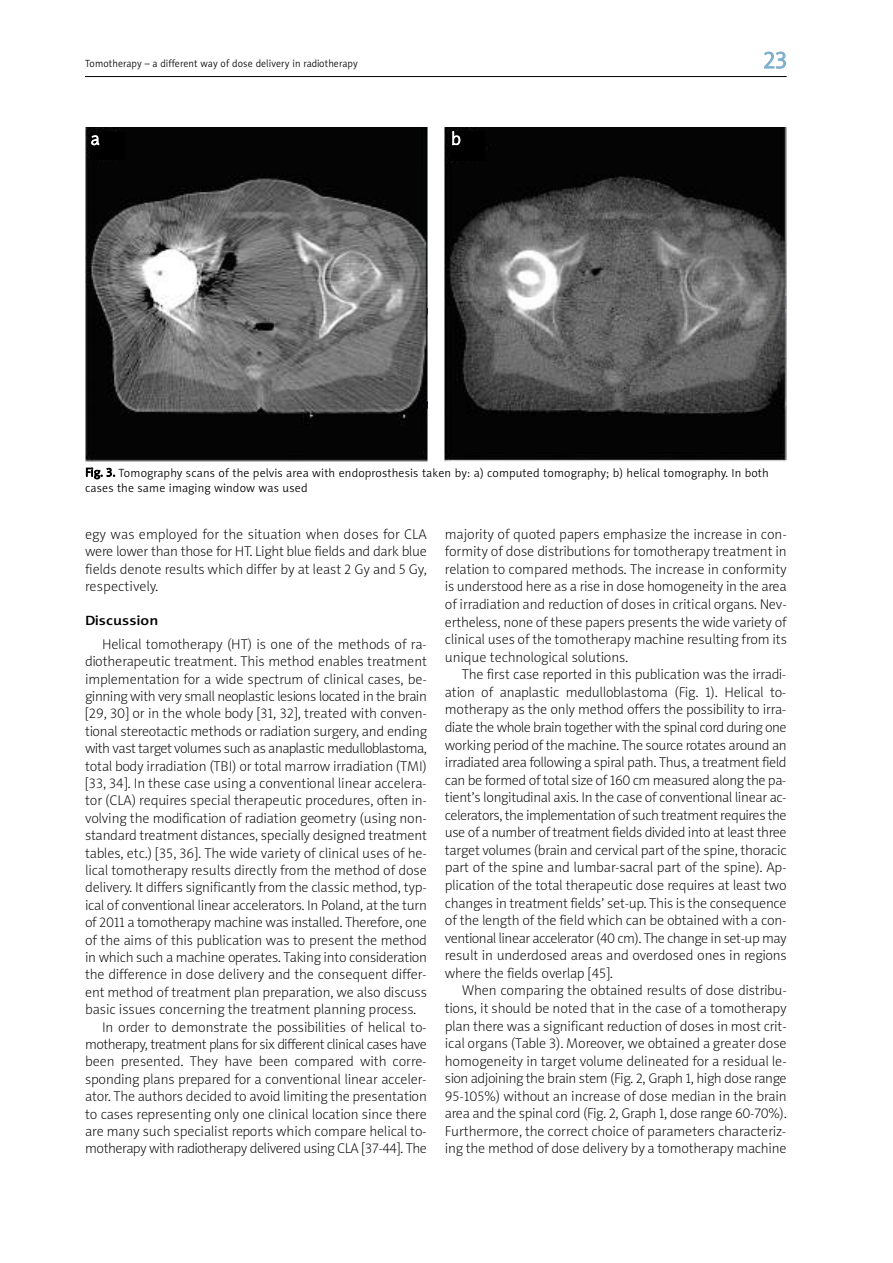
<style>
.page{position:relative;width:893px;height:1263px;background:#fff}
.page>*{position:absolute;margin:0;border:0;box-sizing:border-box;transform-origin:0 0}
.t1{font:24px "Naomi Sans EFNPS Light";color:#7caece}
.t2{font:18px "Naomi Sans EFNPS Thin";color:#fff}
.t3{font:14.25px/17.5px "Naomi Sans EFNPS Thin";letter-spacing:-.005em;color:#000;text-align:justify}
.t4{font:14.25px "Naomi Sans EFNPS Thin";letter-spacing:-.03em;color:#000}
.t5{font:14.25px "Naomi Sans EFNPS Thin";letter-spacing:-.025em;color:#000}
.t6{font:13.5px "Naomi Sans EFNPS Medium";color:#000;scale:1.2 1}
.t7{font:12px/15px "Naomi Sans EFNPS Light";letter-spacing:.015em;color:#000}
.t8{font:10.5px "Naomi Sans EFNPS Light";letter-spacing:.015em;color:#000;scale:.95 1}
</style>
<div class="page">
<img style="left:85px;top:128px;width:342px;height:334px">
<img style="left:444px;top:128px;width:343px;height:333px">
<hr style="left:85px;top:76px;width:702px;height:1px;background:#000">
<div style="left:90px;top:132px;width:34px;height:28px;background:#000"></div>
<div style="left:451px;top:132px;width:34px;height:29px;background:#000"></div>
<p class="t8" style="left:85px;top:60px;width:289px">Tomotherapy – a different way of dose delivery in radiotherapy</p>
<h1 class="t1" style="left:763px;top:51px;width:25px">23</h1>
<p class="t2" style="left:91px;top:132px;width:11px">a</p>
<p class="t2" style="left:451px;top:132px;width:11px">b</p>
<p class="t7" style="left:85px;top:466px;width:685px">Fig. 3. Tomography scans of the pelvis area with endoprosthesis taken by: a) computed tomography; b) helical tomography. In both cases the same imaging window was used</p>
<p class="t3" style="left:85px;top:526px;width:343px">egy was employed for the situation when doses for CLA were lower than those for HT. Light blue fields and dark blue fields denote results which differ by at least 2 Gy and 5 Gy, respectively.</p>
<p class="t6" style="left:85px;top:615px;width:63px">Discussion</p>
<p class="t3" style="left:102px;top:636px;width:326px">Helical tomotherapy (HT) is one of the methods of ra-</p>
<p class="t3" style="left:85px;top:654px;width:343px">diotherapeutic treatment. This method enables treatment</p>
<p class="t3" style="left:85px;top:671px;width:343px">implementation for a wide spectrum of clinical cases, be-</p>
<p class="t3" style="left:85px;top:689px;width:343px">ginning with very small neoplastic lesions located in the brain</p>
<p class="t3" style="left:85px;top:706px;width:343px">[29, 30] or in the whole body [31, 32], treated with conven-</p>
<p class="t3" style="left:85px;top:723px;width:343px">tional stereotactic methods or radiation surgery, and ending</p>
<p class="t4" style="left:85px;top:743px;width:343px">with vast target volumes such as anaplastic medulloblastoma,</p>
<p class="t3" style="left:85px;top:758px;width:343px">total body irradiation (TBI) or total marrow irradiation (TMI)</p>
<p class="t3" style="left:85px;top:776px;width:343px">[33, 34]. In these case using a conventional linear accelera-</p>
<p class="t3" style="left:85px;top:793px;width:343px">tor (CLA) requires special therapeutic procedures, often in-</p>
<p class="t3" style="left:85px;top:810px;width:343px">volving the modification of radiation geometry (using non-</p>
<p class="t3" style="left:85px;top:828px;width:343px">standard treatment distances, specially designed treatment</p>
<p class="t3" style="left:85px;top:845px;width:343px">tables, etc.) [35, 36]. The wide variety of clinical uses of he-</p>
<p class="t3" style="left:85px;top:863px;width:343px">lical tomotherapy results directly from the method of dose</p>
<p class="t3" style="left:85px;top:880px;width:343px">delivery. It differs significantly from the classic method, typ-</p>
<p class="t3" style="left:85px;top:897px;width:343px">ical of conventional linear accelerators. In Poland, at the turn</p>
<p class="t3" style="left:85px;top:915px;width:343px">of 2011 a tomotherapy machine was installed. Therefore, one</p>
<p class="t3" style="left:85px;top:932px;width:343px">of the aims of this publication was to present the method</p>
<p class="t3" style="left:85px;top:950px;width:343px">in which such a machine operates. Taking into consideration</p>
<p class="t3" style="left:85px;top:967px;width:343px">the difference in dose delivery and the consequent differ-</p>
<p class="t3" style="left:85px;top:984px;width:343px">ent method of treatment plan preparation, we also discuss</p>
<p class="t3" style="left:85px;top:1002px;width:333px">basic issues concerning the treatment planning process.</p>
<p class="t3" style="left:102px;top:1019px;width:326px">In order to demonstrate the possibilities of helical to-</p>
<p class="t4" style="left:85px;top:1039px;width:343px">motherapy, treatment plans for six different clinical cases have</p>
<p class="t3" style="left:85px;top:1054px;width:343px">been presented. They have been compared with corre-</p>
<p class="t3" style="left:85px;top:1071px;width:343px">sponding plans prepared for a conventional linear acceler-</p>
<p class="t3" style="left:85px;top:1089px;width:343px">ator. The authors decided to avoid limiting the presentation</p>
<p class="t3" style="left:85px;top:1106px;width:343px">to cases representing only one clinical location since there</p>
<p class="t3" style="left:85px;top:1124px;width:343px">are many such specialist reports which compare helical to-</p>
<p class="t5" style="left:85px;top:1143px;width:343px">motherapy with radiotherapy delivered using CLA [37-44]. The</p>
<p class="t3" style="left:445px;top:526px;width:343px">majority of quoted papers emphasize the increase in con&shy;formity of dose distributions for tomotherapy treatment in relation to compared methods. The increase in conformity is understood here as a rise in dose homogeneity in the area of irradiation and reduction of doses in critical organs. Nev&shy;ertheless, none of these papers presents the wide variety of clinical uses of the tomotherapy machine resulting from its unique technological solutions.</p>
<p class="t3" style="left:445px;top:667px;width:343px;text-indent:17px">The first case reported in this publication was the irradi&shy;ation of anaplastic medulloblastoma (Fig. 1). Helical to&shy;motherapy as the only method offers the possibility to irra&shy;diate the whole brain together with the spinal cord during one working period of the machine. The source rotates around an irradiated area following a spiral path. Thus, a treatment field can be formed of total size of 160 cm measured along the pa&shy;tient’s longitudinal axis. In the case of conventional linear ac&shy;celerators, the implementation of such treatment requires the use of a number of treatment fields divided into at least three target volumes (brain and cervical part of the spine, thoracic part of the spine and lumbar-sacral part of the spine). Ap&shy;plication of the total therapeutic dose requires at least two changes in treatment fields’ set-up. This is the consequence of the length of the field which can be obtained with a con&shy;ventional linear accelerator (40 cm). The change in set-up may result in underdosed areas and overdosed ones in regions where the fields overlap [45].</p>
<p class="t3" style="left:445px;top:983px;width:343px;text-indent:17px">When comparing the obtained results of dose distribu&shy;tions, it should be noted that in the case of a tomotherapy plan there was a significant reduction of doses in most crit&shy;ical organs (Table 3). Moreover, we obtained a greater dose homogeneity in target volume delineated for a residual le&shy;sion adjoining the brain stem (Fig. 2, Graph 1, high dose range 95-105%) without an increase of dose median in the brain area and the spinal cord (Fig. 2, Graph 1, dose range 60-70%).<br>Furthermore, the correct choice of parameters characteriz&shy;ing the method of dose delivery by a tomotherapy machine</p>
</div>
